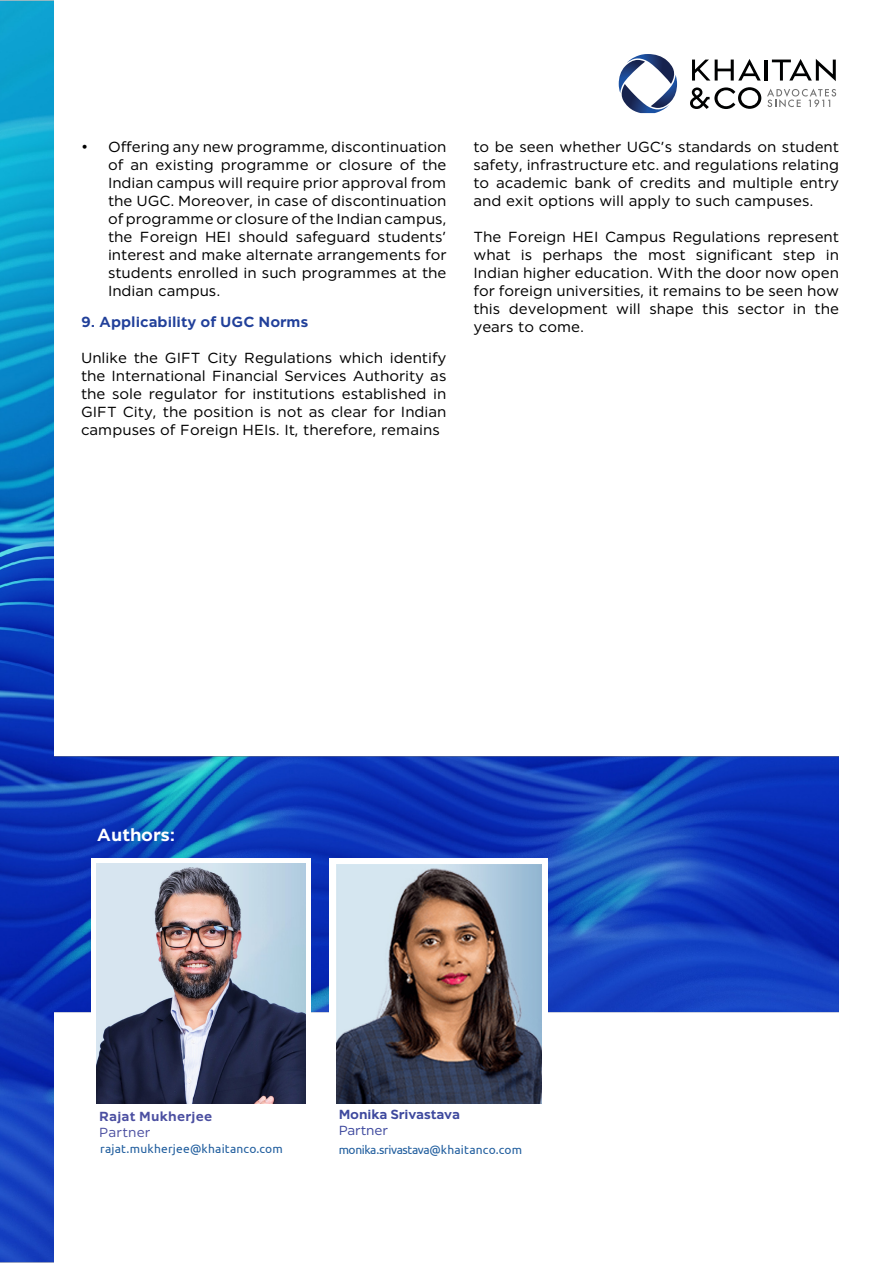
<style>
.page{position:relative;width:893px;height:1263px;background:#fff}
.page>*{position:absolute;margin:0;border:0;box-sizing:border-box;transform-origin:0 0}
.t1{font:700 18px "Khaitan";color:#fff}
.t2{font:15px/18px "Khaitan";color:#000;text-align:justify}
.t3{font:700 15px "Khaitan";color:#21409a}
.t4{font:700 13.5px "Khaitan";letter-spacing:-.01em;color:#3e499e}
.t5{font:700 13.5px "Khaitan";letter-spacing:.015em;color:#4b4fa1}
.t6{font:13.5px "Khaitan";letter-spacing:.015em;color:#4b4fa1}
.t7{font:13.5px "Khaitan";letter-spacing:-.01em;color:#3e499e}
.t8{font:12px "Ubuntu";letter-spacing:-.025em;color:#215e9e}
.t9{font:12px "Ubuntu";letter-spacing:.015em;color:#215e9e}
</style>
<div class="page">
<img style="left:0;top:1px;width:839px;height:1261px">
<svg style="left:618px;top:54px;width:59px;height:59px"></svg>
<svg style="left:690px;top:87px;width:71px;height:22px"></svg>
<hr style="left:765px;top:60px;width:3px;height:21px;background:#000101">
<svg style="left:692px;top:59px;width:69px;height:22px"></svg>
<svg style="left:772px;top:59px;width:64px;height:22px"></svg>
<svg style="left:767px;top:89px;width:69px;height:18px"></svg>
<div style="left:92px;top:858px;width:219px;height:328px;background:#fff"></div>
<div style="left:330px;top:858px;width:218px;height:328px;background:#fff"></div>
<img style="left:336px;top:864px;width:206px;height:240px">
<img style="left:97px;top:863px;width:209px;height:241px">
<p class="t2" style="left:108px;top:138px;width:340px;text-indent:-27px">• Offering any new programme, discontinuation of an existing programme or closure of the Indian campus will require prior approval from the UGC. Moreover, in case of discontinuation of programme or closure of the Indian campus, the Foreign HEI should safeguard students’ interest and make alternate arrangements for students enrolled in such programmes at the Indian campus.</p>
<p class="t3" style="left:81px;top:313px;width:229px">9. Applicability of UGC Norms</p>
<p class="t2" style="left:81px;top:349px;width:367px">Unlike the GIFT City Regulations which identify the International Financial Services Authority as the sole regulator for institutions established in GIFT City, the position is not as clear for Indian campuses of Foreign HEIs. It, therefore, remains</p>
<p class="t2" style="left:473px;top:138px;width:367px">to be seen whether UGC’s standards on student safety, infrastructure etc. and regulations relating to academic bank of credits and multiple entry and exit options will apply to such campuses.</p>
<p class="t2" style="left:473px;top:228px;width:367px">The Foreign HEI Campus Regulations represent what is perhaps the most significant step in Indian higher education. With the door now open for foreign universities, it remains to be seen how this development will shape this sector in the years to come.</p>
<p class="t1" style="left:97px;top:824px;width:79px">Authors:</p>
<p class="t5" style="left:99px;top:1108px;width:115px">Rajat Mukherjee</p>
<p class="t6" style="left:99px;top:1124px;width:53px">Partner</p>
<p class="t4" style="left:339px;top:1106px;width:123px">Monika Srivastava</p>
<p class="t7" style="left:339px;top:1122px;width:51px">Partner</p>
<p class="t9" style="left:100px;top:1142px;width:184px">rajat.mukherjee@khaitanco.com</p>
<p class="t8" style="left:339px;top:1143px;width:185px">monika.srivastava@khaitanco.com</p>
</div>
